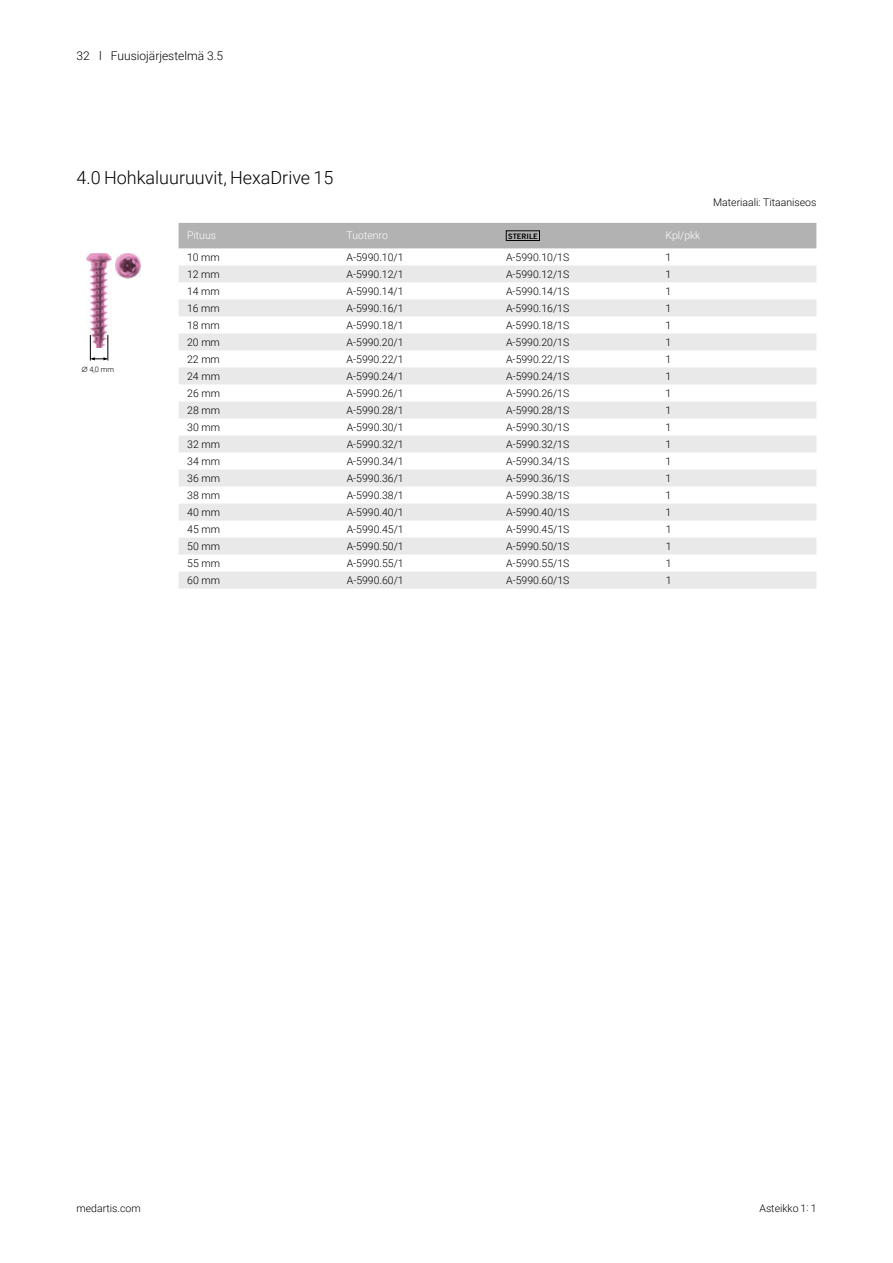
<style>
.page{position:relative;width:893px;height:1263px;background:#fff}
.page>*{position:absolute;margin:0;border:0;box-sizing:border-box;transform-origin:0 0}
.t1{font:300 18px "Roboto";color:#000}
.t2{font:300 12px "Roboto";color:#000}
.t3{font:300 10.5px "Roboto";color:#000}
.t4{font:300 10.5px "Roboto";color:#fff}
.t5{font:7.5px "Trade Gothic LT Com Bd 2";color:#000}
.t6{font:300 7.5px "Roboto";color:#000}
</style>
<div class="page">
<img style="left:86px;top:254px;width:25px;height:93px">
<img style="left:116px;top:254px;width:24px;height:24px">
<svg style="left:90px;top:335px;width:19px;height:25px"></svg>
<div style="left:179px;top:223px;width:637px;height:25px;background:#b3b2b2"></div>
<svg style="left:179px;top:265px;width:637px;height:324px"></svg>
<div style="left:506px;top:231px;width:34px;height:10px;border:1px solid #020203"></div>
<p class="t2" style="left:77px;top:47px;width:148px">32 l Fuusiojärjestelmä 3.5</p>
<h1 class="t1" style="left:77px;top:165px;width:258px">4.0 Hohkaluuruuvit, HexaDrive 15</h1>
<p class="t6" style="left:89px;top:364px;width:26px">4,0 mm</p>
<p class="t4" style="left:187px;top:228px;width:31px">Pituus</p>
<p class="t4" style="left:347px;top:228px;width:43px">Tuotenro</p>
<p class="t5" style="left:508px;top:231px;width:31px">STERILE</p>
<p class="t4" style="left:665px;top:228px;width:36px">Kpl/pkk</p>
<p class="t3" style="left:187px;top:250px;width:34px">10 mm</p>
<p class="t3" style="left:347px;top:250px;width:58px">A-5990.10/1</p>
<p class="t3" style="left:506px;top:250px;width:65px">A-5990.10/1S</p>
<p class="t3" style="left:665px;top:250px;width:7px">1</p>
<p class="t3" style="left:187px;top:267px;width:34px">12 mm</p>
<p class="t3" style="left:347px;top:267px;width:58px">A-5990.12/1</p>
<p class="t3" style="left:506px;top:267px;width:65px">A-5990.12/1S</p>
<p class="t3" style="left:665px;top:267px;width:7px">1</p>
<p class="t3" style="left:187px;top:284px;width:34px">14 mm</p>
<p class="t3" style="left:347px;top:284px;width:58px">A-5990.14/1</p>
<p class="t3" style="left:506px;top:284px;width:65px">A-5990.14/1S</p>
<p class="t3" style="left:665px;top:284px;width:7px">1</p>
<p class="t3" style="left:187px;top:301px;width:34px">16 mm</p>
<p class="t3" style="left:347px;top:301px;width:58px">A-5990.16/1</p>
<p class="t3" style="left:506px;top:301px;width:65px">A-5990.16/1S</p>
<p class="t3" style="left:665px;top:301px;width:7px">1</p>
<p class="t3" style="left:187px;top:318px;width:34px">18 mm</p>
<p class="t3" style="left:347px;top:318px;width:58px">A-5990.18/1</p>
<p class="t3" style="left:506px;top:318px;width:65px">A-5990.18/1S</p>
<p class="t3" style="left:665px;top:318px;width:7px">1</p>
<p class="t3" style="left:187px;top:335px;width:34px">20 mm</p>
<p class="t3" style="left:347px;top:335px;width:58px">A-5990.20/1</p>
<p class="t3" style="left:506px;top:335px;width:65px">A-5990.20/1S</p>
<p class="t3" style="left:665px;top:335px;width:7px">1</p>
<p class="t3" style="left:187px;top:352px;width:34px">22 mm</p>
<p class="t3" style="left:347px;top:352px;width:58px">A-5990.22/1</p>
<p class="t3" style="left:506px;top:352px;width:65px">A-5990.22/1S</p>
<p class="t3" style="left:666px;top:352px;width:7px">1</p>
<p class="t3" style="left:187px;top:369px;width:34px">24 mm</p>
<p class="t3" style="left:347px;top:369px;width:58px">A-5990.24/1</p>
<p class="t3" style="left:506px;top:369px;width:65px">A-5990.24/1S</p>
<p class="t3" style="left:666px;top:369px;width:7px">1</p>
<p class="t3" style="left:187px;top:386px;width:34px">26 mm</p>
<p class="t3" style="left:347px;top:386px;width:58px">A-5990.26/1</p>
<p class="t3" style="left:506px;top:386px;width:65px">A-5990.26/1S</p>
<p class="t3" style="left:666px;top:386px;width:7px">1</p>
<p class="t3" style="left:187px;top:403px;width:34px">28 mm</p>
<p class="t3" style="left:347px;top:403px;width:58px">A-5990.28/1</p>
<p class="t3" style="left:506px;top:403px;width:65px">A-5990.28/1S</p>
<p class="t3" style="left:666px;top:403px;width:7px">1</p>
<p class="t3" style="left:187px;top:420px;width:34px">30 mm</p>
<p class="t3" style="left:347px;top:420px;width:58px">A-5990.30/1</p>
<p class="t3" style="left:506px;top:420px;width:65px">A-5990.30/1S</p>
<p class="t3" style="left:666px;top:420px;width:7px">1</p>
<p class="t3" style="left:187px;top:437px;width:34px">32 mm</p>
<p class="t3" style="left:347px;top:437px;width:58px">A-5990.32/1</p>
<p class="t3" style="left:506px;top:437px;width:65px">A-5990.32/1S</p>
<p class="t3" style="left:666px;top:437px;width:7px">1</p>
<p class="t3" style="left:187px;top:454px;width:34px">34 mm</p>
<p class="t3" style="left:347px;top:454px;width:58px">A-5990.34/1</p>
<p class="t3" style="left:506px;top:454px;width:65px">A-5990.34/1S</p>
<p class="t3" style="left:666px;top:454px;width:7px">1</p>
<p class="t3" style="left:187px;top:471px;width:34px">36 mm</p>
<p class="t3" style="left:347px;top:471px;width:58px">A-5990.36/1</p>
<p class="t3" style="left:506px;top:471px;width:65px">A-5990.36/1S</p>
<p class="t3" style="left:666px;top:471px;width:7px">1</p>
<p class="t3" style="left:187px;top:488px;width:34px">38 mm</p>
<p class="t3" style="left:347px;top:488px;width:58px">A-5990.38/1</p>
<p class="t3" style="left:506px;top:488px;width:65px">A-5990.38/1S</p>
<p class="t3" style="left:666px;top:488px;width:7px">1</p>
<p class="t3" style="left:187px;top:505px;width:34px">40 mm</p>
<p class="t3" style="left:347px;top:505px;width:58px">A-5990.40/1</p>
<p class="t3" style="left:506px;top:505px;width:65px">A-5990.40/1S</p>
<p class="t3" style="left:666px;top:505px;width:7px">1</p>
<p class="t3" style="left:187px;top:522px;width:34px">45 mm</p>
<p class="t3" style="left:347px;top:522px;width:58px">A-5990.45/1</p>
<p class="t3" style="left:506px;top:522px;width:65px">A-5990.45/1S</p>
<p class="t3" style="left:666px;top:522px;width:7px">1</p>
<p class="t3" style="left:187px;top:539px;width:34px">50 mm</p>
<p class="t3" style="left:347px;top:539px;width:58px">A-5990.50/1</p>
<p class="t3" style="left:506px;top:539px;width:65px">A-5990.50/1S</p>
<p class="t3" style="left:666px;top:539px;width:7px">1</p>
<p class="t3" style="left:187px;top:556px;width:34px">55 mm</p>
<p class="t3" style="left:347px;top:556px;width:58px">A-5990.55/1</p>
<p class="t3" style="left:506px;top:556px;width:65px">A-5990.55/1S</p>
<p class="t3" style="left:666px;top:556px;width:7px">1</p>
<p class="t3" style="left:187px;top:573px;width:34px">60 mm</p>
<p class="t3" style="left:347px;top:573px;width:58px">A-5990.60/1</p>
<p class="t3" style="left:506px;top:573px;width:65px">A-5990.60/1S</p>
<p class="t3" style="left:666px;top:573px;width:7px">1</p>
<p class="t3" style="left:713px;top:194px;width:105px">Materiaali: Titaaniseos</p>
<p class="t3" style="left:77px;top:1201px;width:66px">medartis.com</p>
<p class="t3" style="left:759px;top:1201px;width:59px">Asteikko 1: 1</p>
</div>
